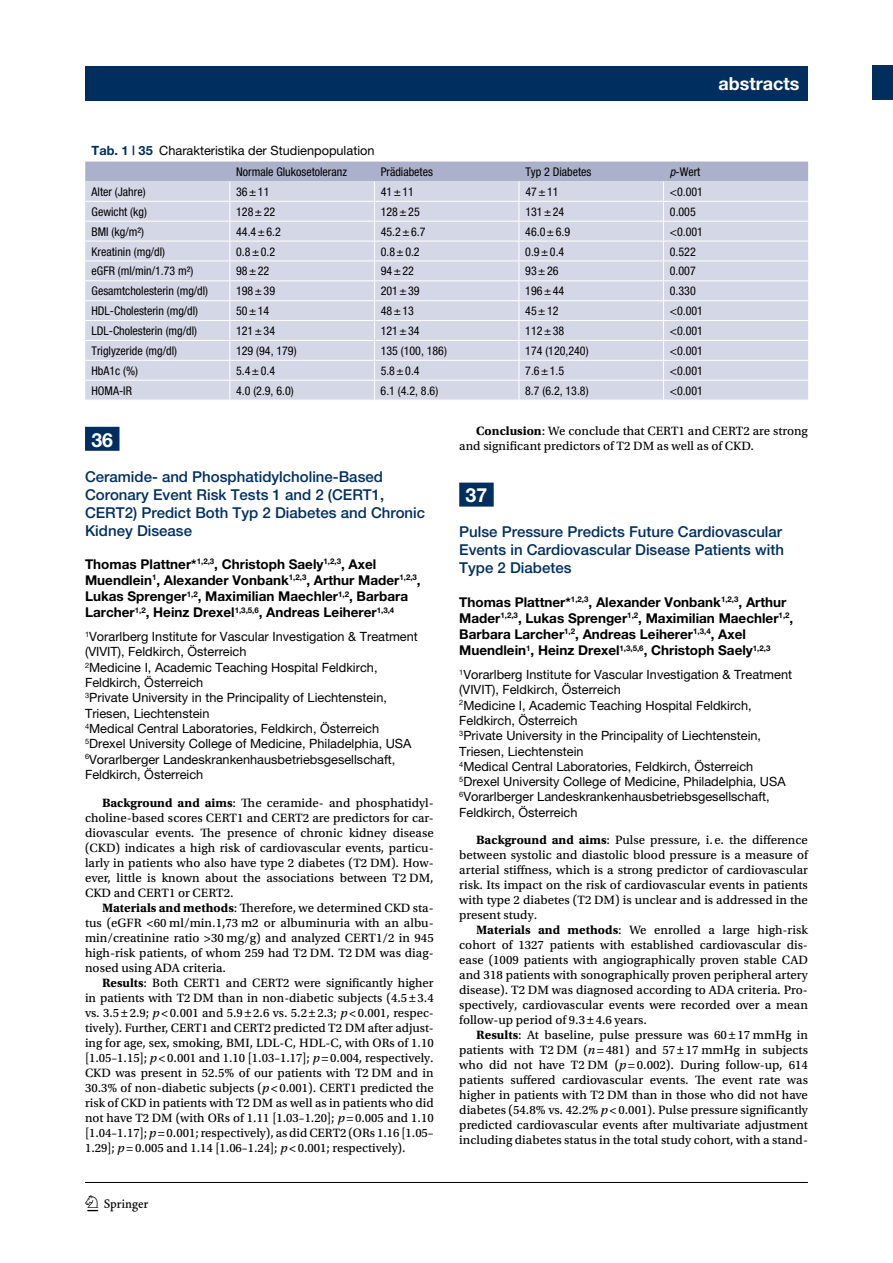
<style>
.page{position:relative;width:893px;height:1263px;background:#fff}
.page>*{position:absolute;margin:0;border:0;box-sizing:border-box;transform-origin:0 0}
.t1{font:22.5px "Springnew";color:#000}
.t2{font:700 19.5px "Helvetica Neue";color:#fff}
.t3{font:700 18px "Helvetica Neue";color:#fff}
.t4{font:15px/18px "Helvetica Neue Medium 2";color:#002f5f}
.t5{font:700 13.5px/16.2px "Helvetica Neue";color:#000}
.t6{font:12.75px/15px "Utopia Std Capt";color:#000;text-align:justify}
.t7{font:12.75px/15.3px "Helvetica Neue";color:#000}
.t8{font:condensed 12px "Helvetica Neue";color:#000}
.s1{font-weight:700;color:#002f5f}
.s2{font-style:italic}
.s3{font-family:"Utopia Std Bold Capt"}
.s4{font-family:"Utopia Std Capt It"}
</style>
<div class="page">
<div style="left:85px;top:66px;width:723px;height:34px;background:#002f5f"></div>
<div style="left:872px;top:66px;width:21px;height:34px;background:#002f5f"></div>
<hr style="left:85px;top:1182px;width:723px;height:1px;background:#000">
<svg style="left:85px;top:162px;width:723px;height:238px;background:#d2d5e4"></svg>
<div style="left:459px;top:483px;width:35px;height:24px;background:#002f5f"></div>
<div style="left:85px;top:427px;width:34px;height:24px;background:#002f5f"></div>
<h3 class="t3" style="left:718px;top:73px;width:82px">abstracts</h3>
<p class="t7" style="left:92px;top:143px;width:284px"><span class="s1">Tab. 1 | 35</span> Charakteristika der Studienpopulation</p>
<p class="t8" style="left:236px;top:165px;width:112px">Normale Glukosetoleranz</p>
<p class="t8" style="left:381px;top:165px;width:54px">Prädiabetes</p>
<p class="t8" style="left:525px;top:165px;width:68px">Typ 2 Diabetes</p>
<p class="t8" style="left:670px;top:165px;width:32px"><span class="s2">p</span>-Wert</p>
<p class="t8" style="left:92px;top:185px;width:55px">Alter (Jahre)</p>
<p class="t8" style="left:236px;top:185px;width:35px">36±11</p>
<p class="t8" style="left:381px;top:185px;width:35px">41±11</p>
<p class="t8" style="left:525px;top:185px;width:35px">47±11</p>
<p class="t8" style="left:670px;top:185px;width:35px">&lt;0.001</p>
<p class="t8" style="left:92px;top:205px;width:57px">Gewicht (kg)</p>
<p class="t8" style="left:236px;top:205px;width:40px">128±22</p>
<p class="t8" style="left:381px;top:205px;width:40px">128±25</p>
<p class="t8" style="left:525px;top:205px;width:40px">131±24</p>
<p class="t8" style="left:670px;top:205px;width:27px">0.005</p>
<p class="t8" style="left:92px;top:225px;width:54px">BMI (kg/m²)</p>
<p class="t8" style="left:236px;top:225px;width:46px">44.4±6.2</p>
<p class="t8" style="left:381px;top:225px;width:46px">45.2±6.7</p>
<p class="t8" style="left:525px;top:225px;width:46px">46.0±6.9</p>
<p class="t8" style="left:670px;top:225px;width:35px">&lt;0.001</p>
<p class="t8" style="left:92px;top:244px;width:75px">Kreatinin (mg/dl)</p>
<p class="t8" style="left:236px;top:244px;width:40px">0.8±0.2</p>
<p class="t8" style="left:381px;top:244px;width:41px">0.8±0.2</p>
<p class="t8" style="left:525px;top:244px;width:40px">0.9±0.4</p>
<p class="t8" style="left:670px;top:244px;width:27px">0.522</p>
<p class="t8" style="left:92px;top:264px;width:103px">eGFR (ml/min/1.73 m²)</p>
<p class="t8" style="left:236px;top:264px;width:35px">98±22</p>
<p class="t8" style="left:381px;top:264px;width:35px">94±22</p>
<p class="t8" style="left:525px;top:264px;width:35px">93±26</p>
<p class="t8" style="left:670px;top:264px;width:27px">0.007</p>
<p class="t8" style="left:92px;top:284px;width:118px">Gesamtcholesterin (mg/dl)</p>
<p class="t8" style="left:236px;top:284px;width:40px">198±39</p>
<p class="t8" style="left:381px;top:284px;width:40px">201±39</p>
<p class="t8" style="left:525px;top:284px;width:40px">196±44</p>
<p class="t8" style="left:670px;top:284px;width:27px">0.330</p>
<p class="t8" style="left:92px;top:304px;width:108px">HDL-Cholesterin (mg/dl)</p>
<p class="t8" style="left:236px;top:304px;width:35px">50±14</p>
<p class="t8" style="left:381px;top:304px;width:35px">48±13</p>
<p class="t8" style="left:525px;top:304px;width:35px">45±12</p>
<p class="t8" style="left:670px;top:304px;width:35px">&lt;0.001</p>
<p class="t8" style="left:92px;top:324px;width:107px">LDL-Cholesterin (mg/dl)</p>
<p class="t8" style="left:236px;top:324px;width:40px">121±34</p>
<p class="t8" style="left:381px;top:324px;width:41px">121±34</p>
<p class="t8" style="left:525px;top:324px;width:40px">112±38</p>
<p class="t8" style="left:670px;top:324px;width:35px">&lt;0.001</p>
<p class="t8" style="left:92px;top:344px;width:87px">Triglyzeride (mg/dl)</p>
<p class="t8" style="left:236px;top:344px;width:62px">129 (94, 179)</p>
<p class="t8" style="left:381px;top:344px;width:68px">135 (100, 186)</p>
<p class="t8" style="left:525px;top:344px;width:65px">174 (120,240)</p>
<p class="t8" style="left:670px;top:344px;width:35px">&lt;0.001</p>
<p class="t8" style="left:92px;top:364px;width:48px">HbA1c (%)</p>
<p class="t8" style="left:236px;top:364px;width:40px">5.4±0.4</p>
<p class="t8" style="left:381px;top:364px;width:40px">5.8±0.4</p>
<p class="t8" style="left:525px;top:364px;width:41px">7.6±1.5</p>
<p class="t8" style="left:670px;top:364px;width:35px">&lt;0.001</p>
<p class="t8" style="left:91px;top:384px;width:42px">HOMA-IR</p>
<p class="t8" style="left:236px;top:384px;width:59px">4.0 (2.9, 6.0)</p>
<p class="t8" style="left:381px;top:384px;width:59px">6.1 (4.2, 8.6)</p>
<p class="t8" style="left:525px;top:384px;width:65px">8.7 (6.2, 13.8)</p>
<p class="t8" style="left:670px;top:384px;width:35px">&lt;0.001</p>
<p class="t6" style="left:459px;top:424px;width:350px;text-indent:17px"><span class="s3">Conclusion</span>: We conclude that CERT1 and CERT2 are strong and significant predictors of T2 -DM as well as of CKD.</p>
<h2 class="t2" style="left:466px;top:483px;width:23px">37</h2>
<p class="t4" style="left:459px;top:523px;width:326px">Pulse Pressure Predicts Future Cardiovascular<br>Events in Cardiovascular Disease Patients with<br>Type 2 Diabetes</p>
<p class="t5" style="left:459px;top:593px;width:336px">Thomas Plattner*<sup>1,2,3</sup>, Alexander Vonbank<sup>1,2,3</sup>, Arthur Mader<sup>1,2,3</sup>, Lukas Sprenger<sup>1,2</sup>, Maximilian Maechler<sup>1,2</sup>, Barbara Larcher<sup>1,2</sup>, Andreas Leiherer<sup>1,3,4</sup>, Axel Muendlein<sup>1</sup>, Heinz Drexel<sup>1,3,5,6</sup>, Christoph Saely<sup>1,2,3</sup></p>
<p class="t7" style="left:459px;top:667px;width:334px"><sup>1</sup>Vorarlberg Institute for Vascular Investigation &amp; Treatment (VIVIT), Feldkirch, Österreich<br><sup>2</sup>Medicine I, Academic Teaching Hospital Feldkirch, Feldkirch, Österreich<br><sup>3</sup>Private University in the Principality of Liechtenstein, Triesen, Liechtenstein<br><sup>4</sup>Medical Central Laboratories, Feldkirch, Österreich <sup>5</sup>Drexel University College of Medicine, Philadelphia, USA <sup>6</sup>Vorarlberger Landeskrankenhausbetriebsgesellschaft, Feldkirch, Österreich</p>
<p class="t6" style="left:459px;top:833px;width:350px;text-indent:17px"><span class="s3">Background and aims</span>: Pulse pressure, i.e. the difference between systolic and diastolic blood pressure is a measure of arterial stiffness, which is a strong predictor of cardiovascular risk. Its impact on the risk of cardiovascular events in patients with type 2 diabetes (T2 -DM) is unclear and is addressed in the present study.</p>
<p class="t6" style="left:459px;top:923px;width:350px;text-indent:17px"><span class="s3">Materials and methods</span>: We enrolled a large high-risk cohort of 1327 patients with established cardiovascular dis&shy;ease (1009 patients with angiographically proven stable CAD and 318 patients with sonographically proven peripheral artery disease). T2 -DM was diagnosed according to ADA criteria. Pro&shy;spectively, cardiovascular events were recorded over a mean follow-up period of 9.3±4.6 years.</p>
<p class="t6" style="left:459px;top:1028px;width:350px;text-indent:17px"><span class="s3">Results</span>: At baseline, pulse pressure was 60±17 mmHg in patients with T2 -DM (<span class="s4">n</span>=481) and 57±17 mmHg in subjects who did not have T2 -DM (<span class="s4">p</span>=0.002). During follow-up, 614 patients suffered cardiovascular events. The event rate was higher in patients with T2 -DM than in those who did not have diabetes (54.8% vs. 42.2% <span class="s4">p</span>&lt;0.001). Pulse pressure significantly predicted cardiovascular events after multivariate adjustment including diabetes status in the total study cohort, with a stand-</p>
<h2 class="t2" style="left:91px;top:427px;width:23px">36</h2>
<p class="t4" style="left:85px;top:467px;width:342px">Ceramide- and Phosphatidylcholine-Based Coronary Event Risk Tests 1 and 2 (CERT1, CERT2) Predict Both Typ 2 Diabetes and Chronic Kidney Disease</p>
<p class="t5" style="left:85px;top:555px;width:337px">Thomas Plattner*<sup>1,2,3</sup>, Christoph Saely<sup>1,2,3</sup>, Axel Muendlein<sup>1</sup>, Alexander Vonbank<sup>1,2,3</sup>, Arthur Mader<sup>1,2,3</sup>, Lukas Sprenger<sup>1,2</sup>, Maximilian Maechler<sup>1,2</sup>, Barbara Larcher<sup>1,2</sup>, Heinz Drexel<sup>1,3,5,6</sup>, Andreas Leiherer<sup>1,3,4</sup></p>
<p class="t7" style="left:85px;top:629px;width:334px"><sup>1</sup>Vorarlberg Institute for Vascular Investigation &amp; Treatment (VIVIT), Feldkirch, Österreich<br><sup>2</sup>Medicine I, Academic Teaching Hospital Feldkirch, Feldkirch, Österreich<br><sup>3</sup>Private University in the Principality of Liechtenstein, Triesen, Liechtenstein<br><sup>4</sup>Medical Central Laboratories, Feldkirch, Österreich <sup>5</sup>Drexel University College of Medicine, Philadelphia, USA <sup>6</sup>Vorarlberger Landeskrankenhausbetriebsgesellschaft, Feldkirch, Österreich</p>
<p class="t6" style="left:85px;top:795px;width:350px;text-indent:17px"><span class="s3">Background and aims</span>: The ceramide- and phosphatidyl&shy;choline-based scores CERT1 and CERT2 are predictors for car&shy;diovascular events. The presence of chronic kidney disease (CKD) indicates a high risk of cardiovascular events, particu&shy;larly in patients who also have type 2 diabetes (T2 -DM). How&shy;ever, little is known about the associations between T2 -DM, CKD and CERT1 or CERT2.</p>
<p class="t6" style="left:85px;top:900px;width:350px;text-indent:17px"><span class="s3">Materials and methods</span>: Therefore, we determined CKD sta&shy;tus (eGFR &lt;60 ml/min.1,73 m2 or albuminuria with an albu&shy;min/creatinine ratio &gt;30 mg/g) and analyzed CERT1/2 in 945 high-risk patients, of whom 259 had T2 -DM. T2 -DM was diag&shy;nosed using ADA criteria.</p>
<p class="t6" style="left:85px;top:975px;width:350px;text-indent:17px"><span class="s3">Results</span>: Both CERT1 and CERT2 were significantly higher in patients with T2 -DM than in non-diabetic subjects (4.5±3.4 vs. 3.5±2.9; <span class="s4">p</span>&lt;0.001 and 5.9±2.6 vs. 5.2±2.3; <span class="s4">p</span>&lt;0.001, respec&shy;tively). Further, CERT1 and CERT2 predicted T2 -DM after adjust&shy;ing for age, sex, smoking, BMI, LDL-C, HDL-C, with ORs of 1.10 [1.05–1.15]; <span class="s4">p</span>&lt;0.001 and 1.10 [1.03–1.17]; <span class="s4">p</span>=0.004, respectively.<br>CKD was present in 52.5% of our patients with T2 -DM and in 30.3% of non-diabetic subjects (<span class="s4">p</span>&lt;0.001). CERT1 predicted the risk of CKD in patients with T2 -DM as well as in patients who did not have T2 -DM (with ORs of 1.11 [1.03–1.20]; <span class="s4">p</span>=0.005 and 1.10 [1.04–1.17]; <span class="s4">p</span>=0.001; respectively), as did CERT2 (ORs 1.16 [1.05– 1.29]; <span class="s4">p</span>=0.005 and 1.14 [1.06–1.24]; <span class="s4">p</span>&lt;0.001; respectively).</p>
<h1 class="t1" style="left:87px;top:1196px;width:63px">1 3</h1>
</div>
